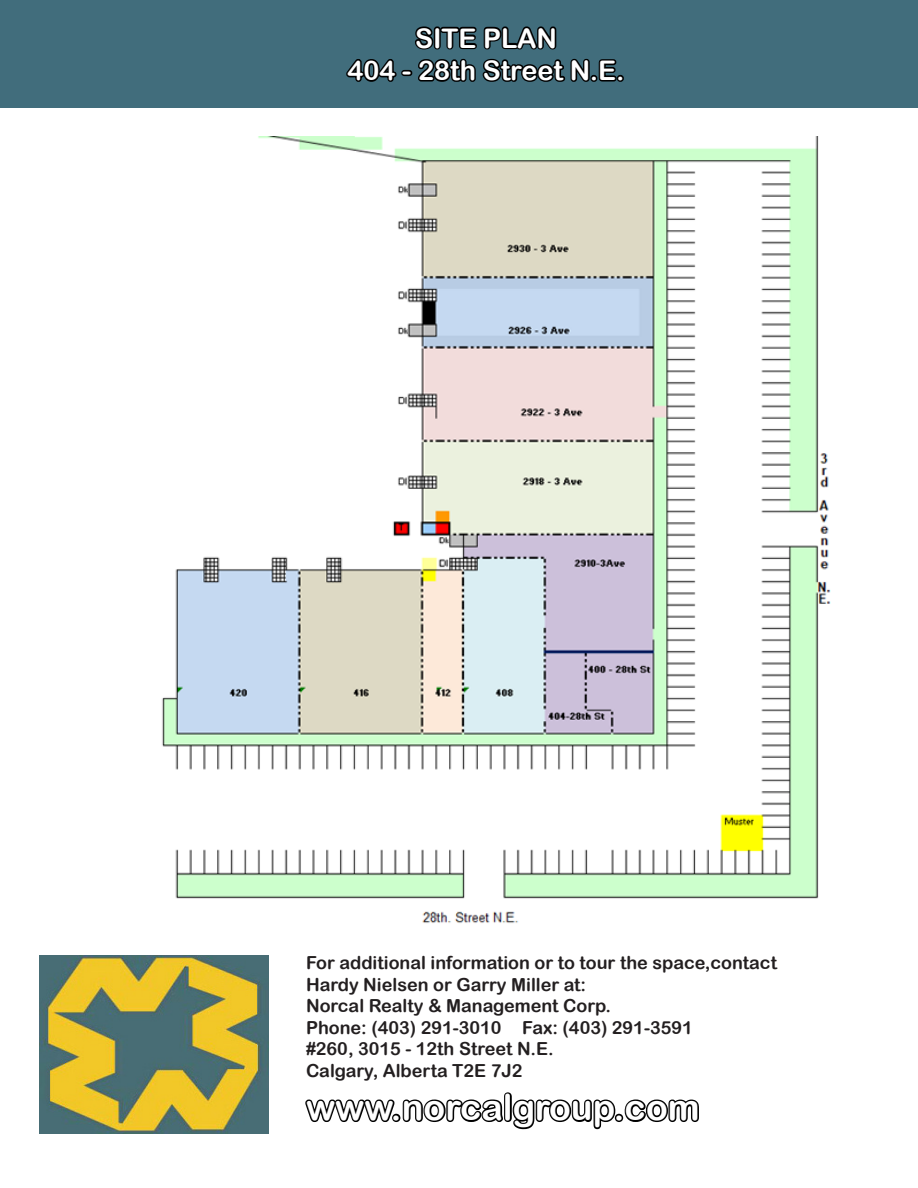
<style>
.page{position:relative;width:918px;height:1188px;background:#fff}
.page>*{position:absolute;margin:0;border:0;box-sizing:border-box;transform-origin:0 0}
.t1{font:36px "Arial Rounded MT Bold";color:#fff}
.t2{font:27px "Arial Rounded MT Bold";color:#fff}
.t3{font:18px/21.6px "Arial Rounded MT Bold";color:#231f20}
</style>
<div class="page">
<img style="left:40px;top:956px;width:228px;height:178px">
<svg style="left:305px;top:1092px;width:394px;height:38px"></svg>
<img style="left:162px;top:137px;width:669px;height:786px">
<div style="left:0;top:0;width:918px;height:108px;background:#416d7c"></div>
<svg style="left:346px;top:26px;width:278px;height:56px"></svg>
<p class="t2" style="left:415px;top:22px;width:143px">SITE PLAN</p>
<p class="t2" style="left:347px;top:54px;width:279px">404 - 28th Street N.E.</p>
<p class="t3" style="left:306px;top:951px;width:473px">For additional information or to tour the space,contact<br>Hardy Nielsen or Garry Miller at:</p>
<p class="t3" style="left:306px;top:995px;width:307px">Norcal Realty &amp; Management Corp.</p>
<p class="t3" style="left:306px;top:1016px;width:388px">Phone: (403) 291-3010 Fax: (403) 291-3591</p>
<p class="t3" style="left:306px;top:1038px;width:249px">#260, 3015 - 12th Street N.E.</p>
<p class="t3" style="left:306px;top:1059px;width:218px">Calgary, Alberta T2E 7J2</p>
<p class="t1" style="left:306px;top:1086px;width:395px">www.norcalgroup.com</p>
</div>
